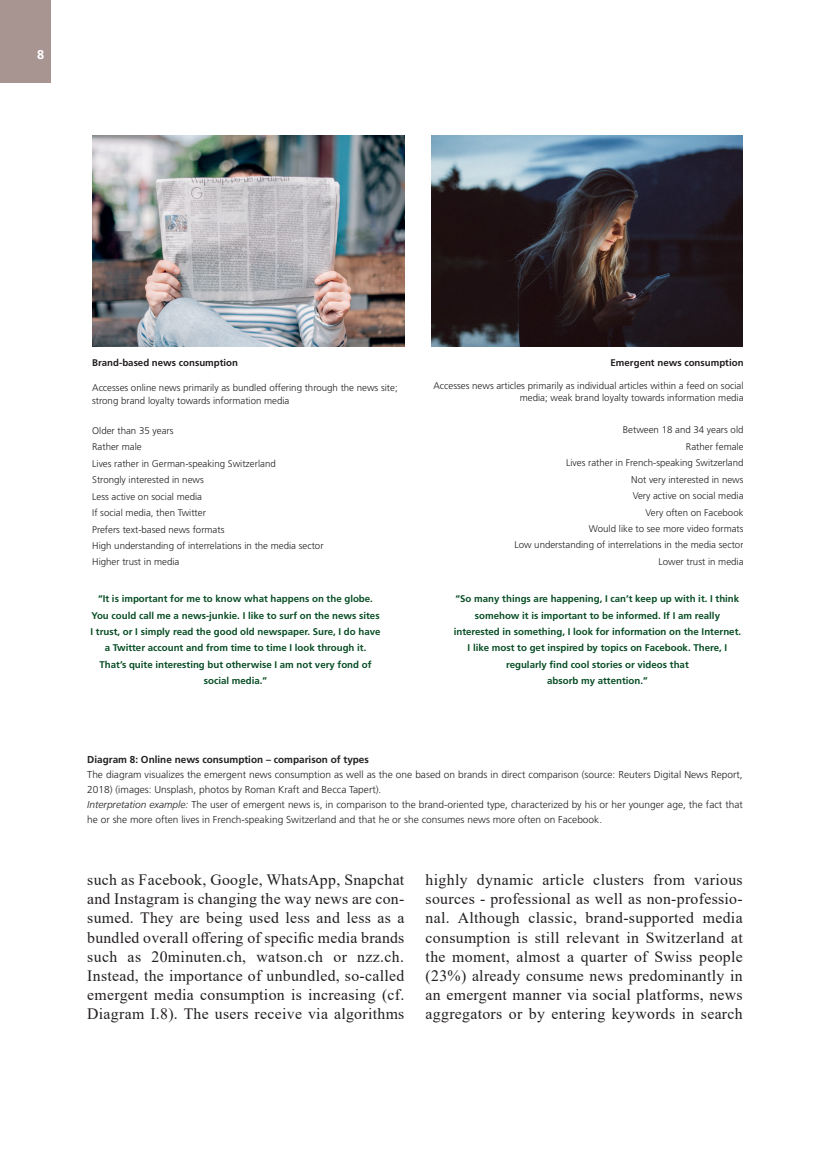
<style>
.page{position:relative;width:830px;height:1149px;background:#fff}
.page>*{position:absolute;margin:0;border:0;box-sizing:border-box;transform-origin:0 0}
.Grundtext{font:15.75px/19.2px "Times New Roman";letter-spacing:.02em;color:#231f20;text-align:justify}
.t1{font:700 12.75px "Frutiger LT Std";color:#fff}
.Legende{font:300 10.05px/15px "Frutiger LT Std";color:#231f20}
.Legendentitel{font:700 10.05px "Frutiger LT Std";color:#231f20}
.t2{font:300 9.75px/16.4px "Frutiger LT Std";color:#231f20}
.t3{font:700 9.75px/16.4px "Frutiger LT Std";color:#0a4f27;text-align:center}
.t4{font:700 9.75px "Frutiger LT Std";color:#231f20}
.s1{font-style:italic}
</style>
<div class="page">
<div style="left:0;top:0;width:51px;height:83px;background:#a89592"></div>
<img style="left:92px;top:135px;width:312px;height:211px">
<img style="left:431px;top:135px;width:311px;height:211px">
<h2 class="t1" style="left:37px;top:47px;width:9px">8</h2>
<p class="t4" style="left:92px;top:356px;width:147px">Brand-based news consumption</p>
<p class="t2" style="left:92px;top:380px;width:307px;line-height:13.5px">Accesses online news primarily as bundled offering through the news site; strong brand loyalty towards information media</p>
<p class="t2" style="left:92px;top:422px;width:233px">Older than 35 years<br>Rather male<br>Lives rather in German-speaking Switzerland<br>Strongly interested in news<br>Less active on social media<br>If social media, then Twitter<br>Prefers text-based news formats<br>High understanding of interrelations in the media sector<br>Higher trust in media</p>
<p class="t4" style="left:610px;top:356px;width:134px">Emergent news consumption</p>
<p class="t2" style="left:433px;top:380px;width:311px;line-height:11.6px;text-align:right">Accesses news articles primarily as individual articles within a feed on social media; weak brand loyalty towards information media</p>
<p class="t2" style="left:514px;top:422px;width:230px;text-align:right">Between 18 and 34 years old<br>Rather female<br>Lives rather in French-speaking Switzerland<br>Not very interested in news<br>Very active on social media<br>Very often on Facebook<br>Would like to see more video formats<br>Low understanding of interrelations in the media sector<br>Lower trust in media</p>
<p class="t3" style="left:90px;top:590px;width:291px">“It is important for me to know what happens on the globe.<br>You could call me a news-junkie. I like to surf on the news sites I trust, or I simply read the good old newspaper. Sure, I do have a Twitter account and from time to time I look through it.<br>That’s quite interesting but otherwise I am not very fond of social media.”</p>
<p class="t3" style="left:453px;top:590px;width:289px">“So many things are happening, I can’t keep up with it. I think somehow it is important to be informed. If I am really interested in something, I look for information on the Internet.<br>I like most to get inspired by topics on Facebook. There, I regularly find cool stories or videos that<br>absorb my attention.”</p>
<p class="Legendentitel" style="left:87px;top:753px;width:283px">Diagram 8: Online news consumption – comparison of types</p>
<p class="Legende" style="left:87px;top:767px;width:656px">The diagram visualizes the emergent news consumption as well as the one based on brands in direct comparison (source: Reuters Digital News Report,<br>2018) (images: Unsplash, photos by Roman Kraft and Becca Tapert).</p>
<p class="Legende" style="left:87px;top:797px;width:656px"><span class="s1">Interpretation example:</span> The user of emergent news is, in comparison to the brand-oriented type, characterized by his or her younger age, the fact that he or she more often lives in French-speaking Switzerland and that he or she consumes news more often on Facebook.</p>
<p class="Grundtext" style="left:87px;top:869px;width:318px">such as Facebook, Google, WhatsApp, Snapchat and Instagram is changing the way news are con&shy;sumed. They are being used less and less as a bundled overall offering of specific media brands such as 20minuten.ch, watson.ch or nzz.ch.<br>Instead, the importance of unbundled, so-called emergent media consumption is increasing (cf.<br>Diagram I.8). The users receive via algorithms</p>
<p class="Grundtext" style="left:425px;top:869px;width:318px">highly dynamic article clusters from various sources - professional as well as non-professio&shy;nal. Although classic, brand-supported media consumption is still relevant in Switzerland at the moment, almost a quarter of Swiss people (23%) already consume news predominantly in an emergent manner via social platforms, news aggregators or by entering keywords in search</p>
</div>
